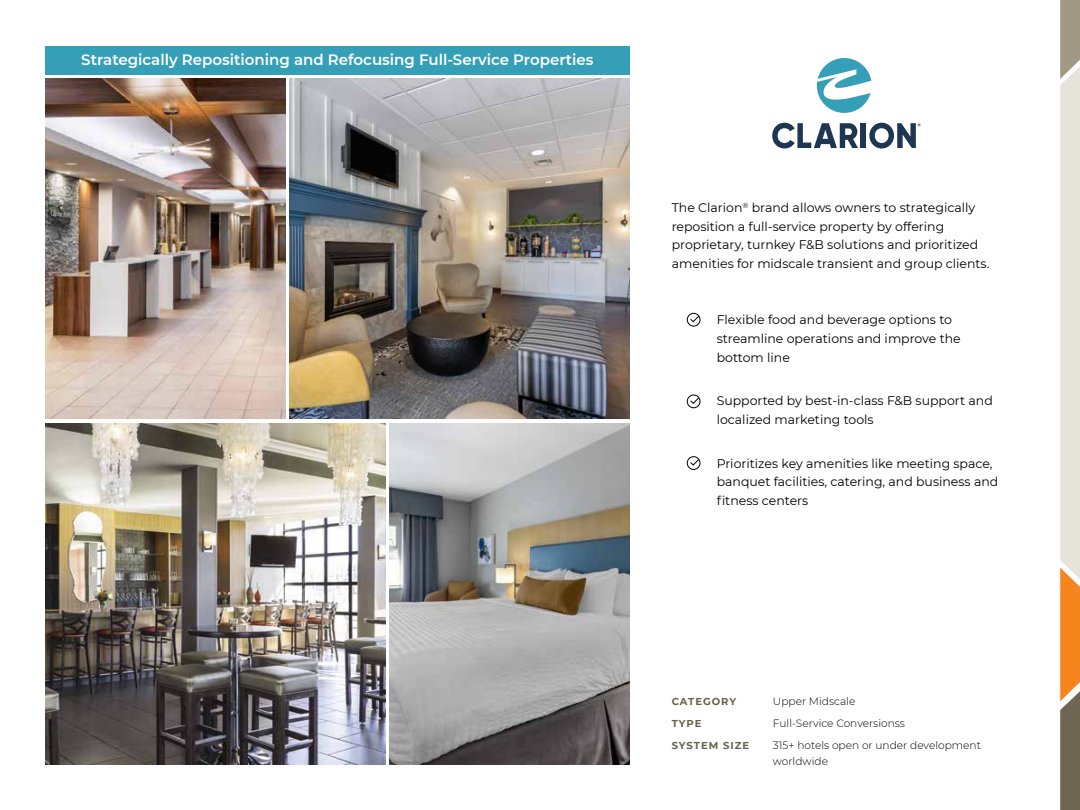
<style>
.page{position:relative;width:1080px;height:810px;background:#fff}
.page>*{position:absolute;margin:0;border:0;box-sizing:border-box;transform-origin:0 0}
.t1{font:600 15px "Montserrat";color:#fff}
.t2{font:12.5px/18.8px "Montserrat";color:#000}
.t3{font:300 10.62px/16.2px "Montserrat";color:#000}
.t4{font:700 10px "Montserrat";letter-spacing:.095em;color:#67624b}
</style>
<div class="page">
<div style="left:45px;top:46px;width:585px;height:28px;background:#369fb8"></div>
<svg style="left:1060px;top:0;width:20px;height:810px;background:#d4c1aa"></svg>
<div style="left:687px;top:313px;width:13px;height:13px;border:1px solid #000;border-radius:50%"></div>
<svg style="left:690px;top:315px;width:10px;height:8px"></svg>
<div style="left:687px;top:395px;width:13px;height:13px;border:1px solid #000;border-radius:50%"></div>
<svg style="left:690px;top:397px;width:10px;height:7px"></svg>
<div style="left:687px;top:456px;width:13px;height:14px;border:1px solid #000;border-radius:50%"></div>
<svg style="left:690px;top:459px;width:10px;height:7px"></svg>
<img style="left:45px;top:78px;width:240px;height:341px">
<img style="left:290px;top:78px;width:340px;height:341px">
<img style="left:45px;top:423px;width:340px;height:342px">
<img style="left:390px;top:424px;width:240px;height:340px">
<svg style="left:817px;top:58px;width:54px;height:55px"></svg>
<svg style="left:772px;top:123px;width:86px;height:25px"></svg>
<div style="left:861px;top:123px;width:5px;height:25px;background:#1e3652"></div>
<svg style="left:869px;top:123px;width:52px;height:25px"></svg>
<p class="t1" style="left:81px;top:49px;width:514px">Strategically Repositioning and Refocusing Full-Service Properties</p>
<p class="t2" style="left:672px;top:198px;width:319px">The Clarion<sup>®</sup> brand allows owners to strategically reposition a full-service property by offering proprietary, turnkey F&amp;B solutions and prioritized amenities for midscale transient and group clients.</p>
<p class="t2" style="left:717px;top:310px;width:246px">Flexible food and beverage options to streamline operations and improve the bottom line</p>
<p class="t2" style="left:717px;top:391px;width:278px">Supported by best-in-class F&amp;B support and localized marketing tools</p>
<p class="t2" style="left:717px;top:453px;width:283px">Prioritizes key amenities like meeting space, banquet facilities, catering, and business and fitness centers</p>
<p class="t4" style="left:672px;top:694px;width:66px">CATEGORY</p>
<p class="t3" style="left:773px;top:693px;width:84px">Upper Midscale</p>
<p class="t4" style="left:672px;top:716px;width:31px">TYPE</p>
<p class="t3" style="left:773px;top:715px;width:134px">Full-Service Conversionss</p>
<p class="t4" style="left:672px;top:738px;width:79px">SYSTEM SIZE</p>
<p class="t3" style="left:773px;top:737px;width:210px">315+ hotels open or under development worldwide</p>
</div>
